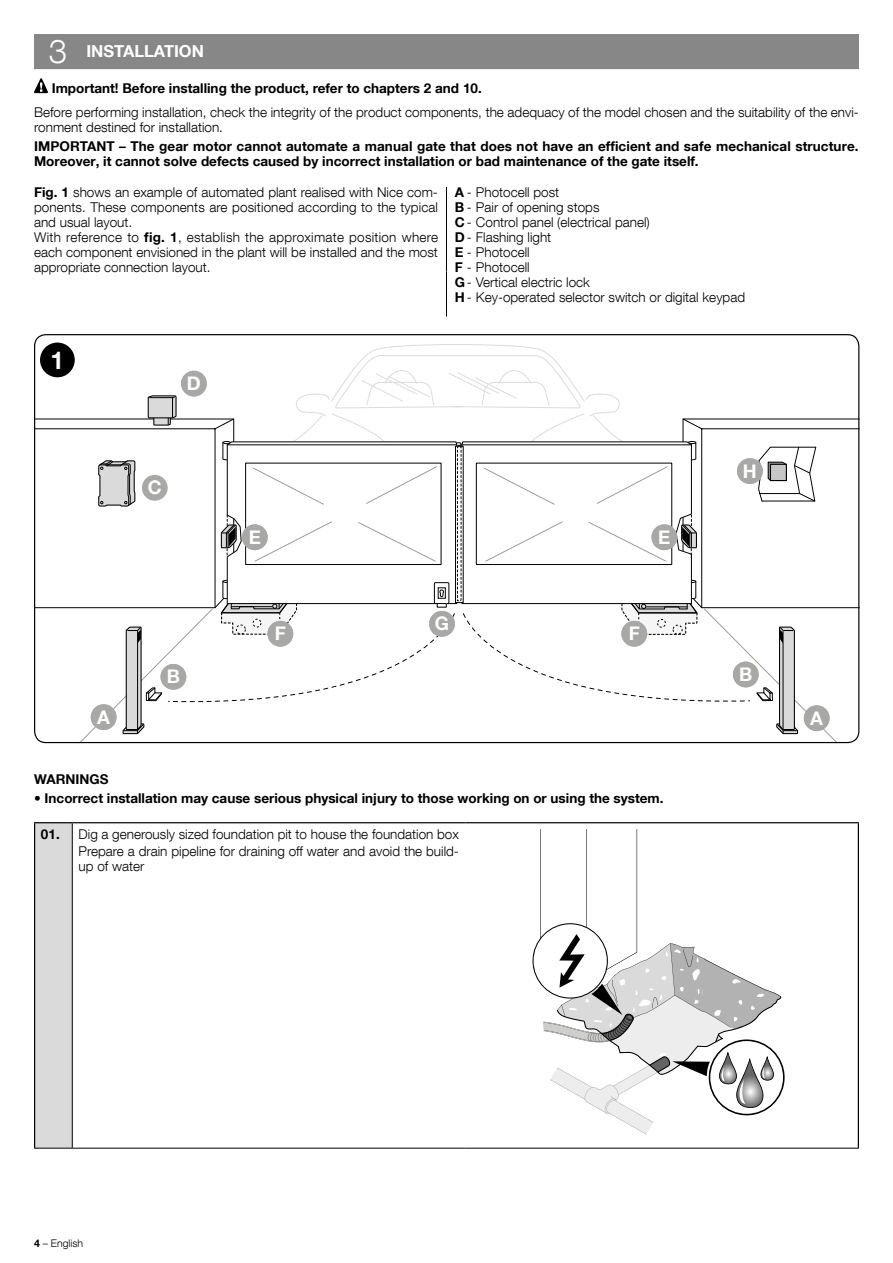
<style>
.page{position:relative;width:893px;height:1263px;background:#fff}
.page>*{position:absolute;margin:0;border:0;box-sizing:border-box;transform-origin:0 0}
.t1{font:700 24.45px "Helvetica Neue LT Com";color:#fff}
.t2{font:700 18.75px "Helvetica Neue LT Com";color:#fff}
.t3{font:700 16.5px "Helvetica Neue LT Com";color:#fff}
.t4{font:300 13.5px/15px "Helvetica Neue LT Com";color:#000}
.t5{font:700 13.5px/15px "Helvetica Neue LT Com";color:#000}
.t6{font:300 10.5px "Helvetica Neue LT Com";color:#000}
.s1{font-weight:300;font-size:33px}
.s2{font-weight:700}
</style>
<div class="page">
<div style="left:34px;top:34px;width:825px;height:35px;background:#878787"></div>
<svg style="left:34px;top:78px;width:14px;height:15px"></svg>
<hr style="left:446px;top:187px;width:1px;height:85px;background:#000">
<hr style="left:446px;top:272px;width:1px;height:45px;background:#000">
<svg style="left:351px;top:344px;width:214px;height:28px"></svg>
<svg style="left:34px;top:372px;width:825px;height:371px"></svg>
<div style="left:429px;top:611px;width:26px;height:26px;background:#a8a8a7;border-radius:50%"></div>
<div style="left:91px;top:704px;width:26px;height:26px;background:#a8a8a7;border-radius:50%"></div>
<div style="left:804px;top:705px;width:26px;height:26px;background:#a8a8a7;border-radius:50%"></div>
<div style="left:267px;top:621px;width:26px;height:26px;background:#a8a8a7;border-radius:50%"></div>
<div style="left:621px;top:621px;width:26px;height:26px;background:#a8a8a7;border-radius:50%"></div>
<div style="left:181px;top:371px;width:26px;height:25px;background:#a8a8a7;border-radius:50%"></div>
<div style="left:160px;top:664px;width:26px;height:26px;background:#a8a8a7;border-radius:50%"></div>
<div style="left:733px;top:662px;width:26px;height:25px;background:#a8a8a7;border-radius:50%"></div>
<div style="left:142px;top:475px;width:26px;height:26px;background:#a8a8a7;border-radius:50%"></div>
<div style="left:651px;top:524px;width:26px;height:26px;background:#a8a8a7;border-radius:50%"></div>
<div style="left:242px;top:524px;width:26px;height:26px;background:#a8a8a7;border-radius:50%"></div>
<div style="left:737px;top:458px;width:26px;height:26px;background:#a8a8a7;border-radius:50%"></div>
<div style="left:40px;top:343px;width:35px;height:34px;background:#000;border-radius:50%"></div>
<div style="left:35px;top:823px;width:37px;height:325px;background:#dadada"></div>
<hr style="left:34px;top:1148px;width:38px;height:1px;background:#000">
<hr style="left:72px;top:1148px;width:393px;height:1px;background:#000">
<hr style="left:465px;top:1148px;width:394px;height:1px;background:#000">
<hr style="left:858px;top:823px;width:1px;height:325px;background:#000">
<hr style="left:72px;top:823px;width:1px;height:325px;background:#000">
<hr style="left:34px;top:822px;width:38px;height:1px;background:#000">
<hr style="left:34px;top:823px;width:1px;height:325px;background:#000">
<hr style="left:72px;top:822px;width:393px;height:1px;background:#000">
<hr style="left:465px;top:822px;width:394px;height:1px;background:#000">
<svg style="left:532px;top:829px;width:253px;height:305px"></svg>
<p class="t3" style="left:49px;top:41px;width:157px"><span class="s1">3</span> INSTALLATION</p>
<p class="t5" style="left:52px;top:80px;width:431px">Important! Before installing the product, refer to chapters 2 and 10.</p>
<p class="t4" style="left:34px;top:104px;width:826px">Before performing installation, check the integrity of the product components, the adequacy of the model chosen and the suitability of the envi&shy;ronment destined for installation.</p>
<p class="t5" style="left:34px;top:138px;width:826px">IMPORTANT – The gear motor cannot automate a manual gate that does not have an efficient and safe mechanical structure.<br>Moreover, it cannot solve defects caused by incorrect installation or bad maintenance of the gate itself.</p>
<p class="t4" style="left:34px;top:184px;width:406px"><span class="s2">Fig. 1</span> shows an example of automated plant realised with Nice com&shy;ponents. These components are positioned according to the typical and usual layout.<br>With reference to <span class="s2">fig. 1</span>, establish the approximate position where each component envisioned in the plant will be installed and the most appropriate connection layout.</p>
<p class="t4" style="left:455px;top:184px;width:292px"><span class="s2">A</span> - Photocell post<br><span class="s2">B</span> - Pair of opening stops<br><span class="s2">C</span>- Control panel (electrical panel)<br><span class="s2">D</span>- Flashing light<br><span class="s2">E</span> - Photocell<br><span class="s2">F</span> - Photocell<br><span class="s2">G</span>- Vertical electric lock<br><span class="s2">H</span>- Key-operated selector switch or digital keypad</p>
<h1 class="t1" style="left:51px;top:344px;width:15px">1</h1>
<h2 class="t2" style="left:187px;top:372px;width:15px">D</h2>
<h2 class="t2" style="left:148px;top:476px;width:15px">C</h2>
<h2 class="t2" style="left:249px;top:525px;width:14px">E</h2>
<h2 class="t2" style="left:658px;top:525px;width:14px">E</h2>
<h2 class="t2" style="left:435px;top:612px;width:16px">G</h2>
<h2 class="t2" style="left:275px;top:622px;width:13px">F</h2>
<h2 class="t2" style="left:629px;top:622px;width:13px">F</h2>
<h2 class="t2" style="left:743px;top:459px;width:15px">H</h2>
<h2 class="t2" style="left:167px;top:665px;width:15px">B</h2>
<h2 class="t2" style="left:739px;top:662px;width:15px">B</h2>
<h2 class="t2" style="left:97px;top:705px;width:14px">A</h2>
<h2 class="t2" style="left:810px;top:706px;width:14px">A</h2>
<p class="t5" style="left:34px;top:771px;width:76px">WARNINGS</p>
<p class="t5" style="left:34px;top:791px;width:631px">• Incorrect installation may cause serious physical injury to those working on or using the system.</p>
<p class="t4" style="left:41px;top:825px;width:419px;line-height:17.1px;text-align:right"><span class="s2">01.</span> Dig a generously sized foundation pit to house the foundation box<br>Prepare a drain pipeline for draining off water and avoid the build-</p>
<p class="t4" style="left:79px;top:858px;width:67px">up of water</p>
<p class="t6" style="left:34px;top:1237px;width:51px"><span class="s2">4</span> – English</p>
</div>
